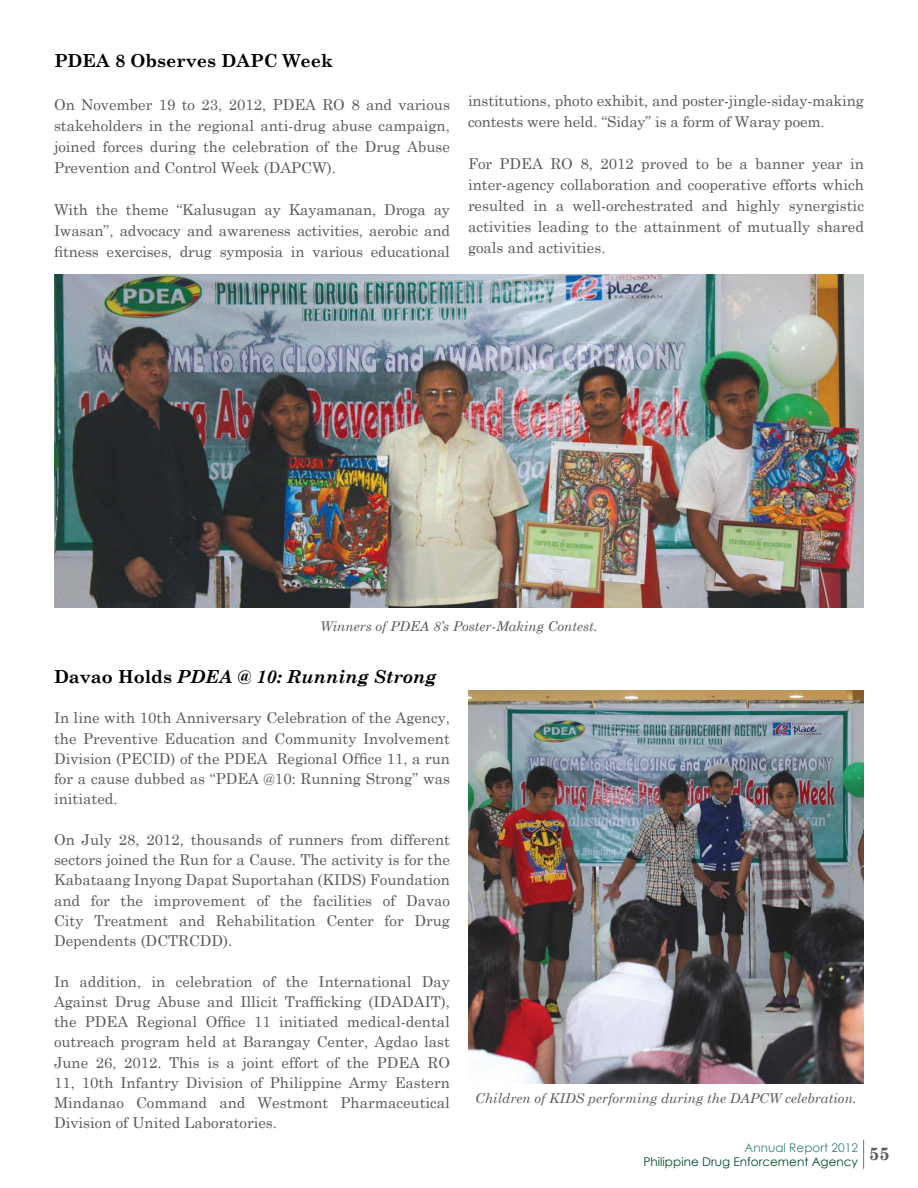
<style>
.page{position:relative;width:918px;height:1188px;background:#fff}
.page>*{position:absolute;margin:0;border:0;box-sizing:border-box;transform-origin:0 0}
.t1{font:italic 700 18px "Century Schoolbook";color:#000}
.t2{font:700 18px "Century Schoolbook";color:#000}
.t3{font:700 18px "Century Schoolbook";color:#58595b}
.t4{font:15px/20.2px "Century Schoolbook";color:#58595b;text-align:justify}
.t5{font:italic 13.5px "Century Schoolbook";color:#58595b}
.t6{font:12px "Century Gothic";color:#004c28}
.t7{font:12px "Century Gothic";color:#3c8476}
.s1{font-style:normal}
</style>
<div class="page">
<img style="left:54px;top:274px;width:810px;height:334px">
<img style="left:468px;top:690px;width:396px;height:394px">
<svg style="left:863px;top:1140px;width:1px;height:29px"></svg>
<p class="t2" style="left:54px;top:47px;width:281px">PDEA 8 Observes DAPC Week</p>
<p class="t4" style="left:54px;top:93px;width:397px;line-height:21px">On November 19 to 23, 2012, PDEA RO 8 and various stakeholders in the regional anti-drug abuse campaign, joined forces during the celebration of the Drug Abuse Prevention and Control Week (DAPCW).</p>
<p class="t4" style="left:54px;top:198px;width:398px;line-height:21px">With the theme “Kalusugan ay Kayamanan, Droga ay Iwasan”, advocacy and awareness activities, aerobic and fitness exercises, drug symposia in various educational</p>
<p class="t4" style="left:468px;top:88px;width:397px;line-height:21px">institutions, photo exhibit, and poster-jingle-siday-making contests were held. “Siday” is a form of Waray poem.</p>
<p class="t4" style="left:468px;top:151px;width:398px;line-height:21px">For PDEA RO 8, 2012 proved to be a banner year in inter-agency collaboration and cooperative efforts which resulted in a well-orchestrated and highly synergistic activities leading to the attainment of mutually shared goals and activities.</p>
<p class="t5" style="left:320px;top:616px;width:279px">Winners of PDEA 8’s Poster-Making Contest.</p>
<p class="t1" style="left:54px;top:663px;width:384px"><span class="s1">Davao Holds</span> PDEA @ 10: Running Strong</p>
<p class="t4" style="left:54px;top:706px;width:398px">In line with 10th Anniversary Celebration of the Agency, the Preventive Education and Community Involvement Division (PECID) of the PDEA Regional Office 11, a run for a cause dubbed as “PDEA @10: Running Strong” was initiated.</p>
<p class="t4" style="left:54px;top:828px;width:398px">On July 28, 2012, thousands of runners from different sectors joined the Run for a Cause. The activity is for the Kabataang Inyong Dapat Suportahan (KIDS) Foundation and for the improvement of the facilities of Davao City Treatment and Rehabilitation Center for Drug Dependents (DCTRCDD).</p>
<p class="t4" style="left:54px;top:970px;width:398px">In addition, in celebration of the International Day Against Drug Abuse and Illicit Trafficking (IDADAIT), the PDEA Regional Office 11 initiated medical-dental outreach program held at Barangay Center, Agdao last June 26, 2012. This is a joint effort of the PDEA RO 11, 10th Infantry Division of Philippine Army Eastern Mindanao Command and Westmont Pharmaceutical Division of United Laboratories.</p>
<p class="t5" style="left:475px;top:1088px;width:383px">Children of KIDS performing during the DAPCW celebration.</p>
<p class="t7" style="left:745px;top:1139px;width:115px">Annual Report 2012</p>
<p class="t6" style="left:643px;top:1154px;width:216px">Philippine Drug Enforcement Agency</p>
<p class="t3" style="left:869px;top:1139px;width:22px">55</p>
</div>
